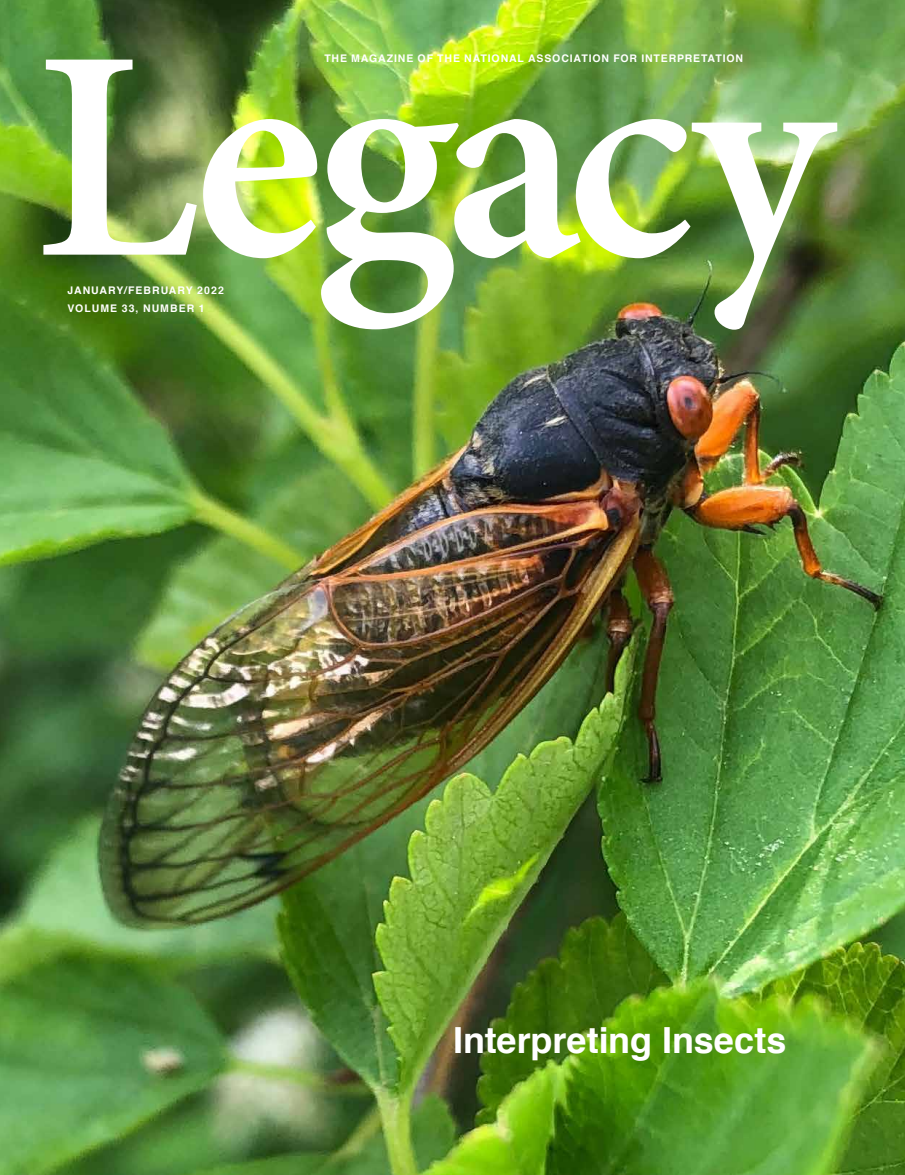
<style>
.page{position:relative;width:905px;height:1175px;background:#fff}
.page>*{position:absolute;margin:0;border:0;box-sizing:border-box;transform-origin:0 0}
.t1{font:600 300px "Minion Pro";letter-spacing:-.035em;color:#fff}
.t2{font:700 36px "Helvetica";color:#fff}
.t3{font:700 10.5px/18px "Helvetica";letter-spacing:.085em;color:#fff}
</style>
<div class="page">
<img style="left:0;top:0;width:904px;height:1174px">
<p class="t3" style="left:324px;top:49px;width:420px">THE MAGAZINE OF THE NATIONAL ASSOCIATION FOR INTERPRETATION</p>
<h1 class="t1" style="left:35px;top:-49px;width:798px">Legacy</h1>
<p class="t3" style="left:68px;top:281px;width:158px">JANUARY/FEBRUARY 2022<br>VOLUME 33, NUMBER 1</p>
<h2 class="t2" style="left:453px;top:1011px;width:335px">Interpreting Insects</h2>
</div>
